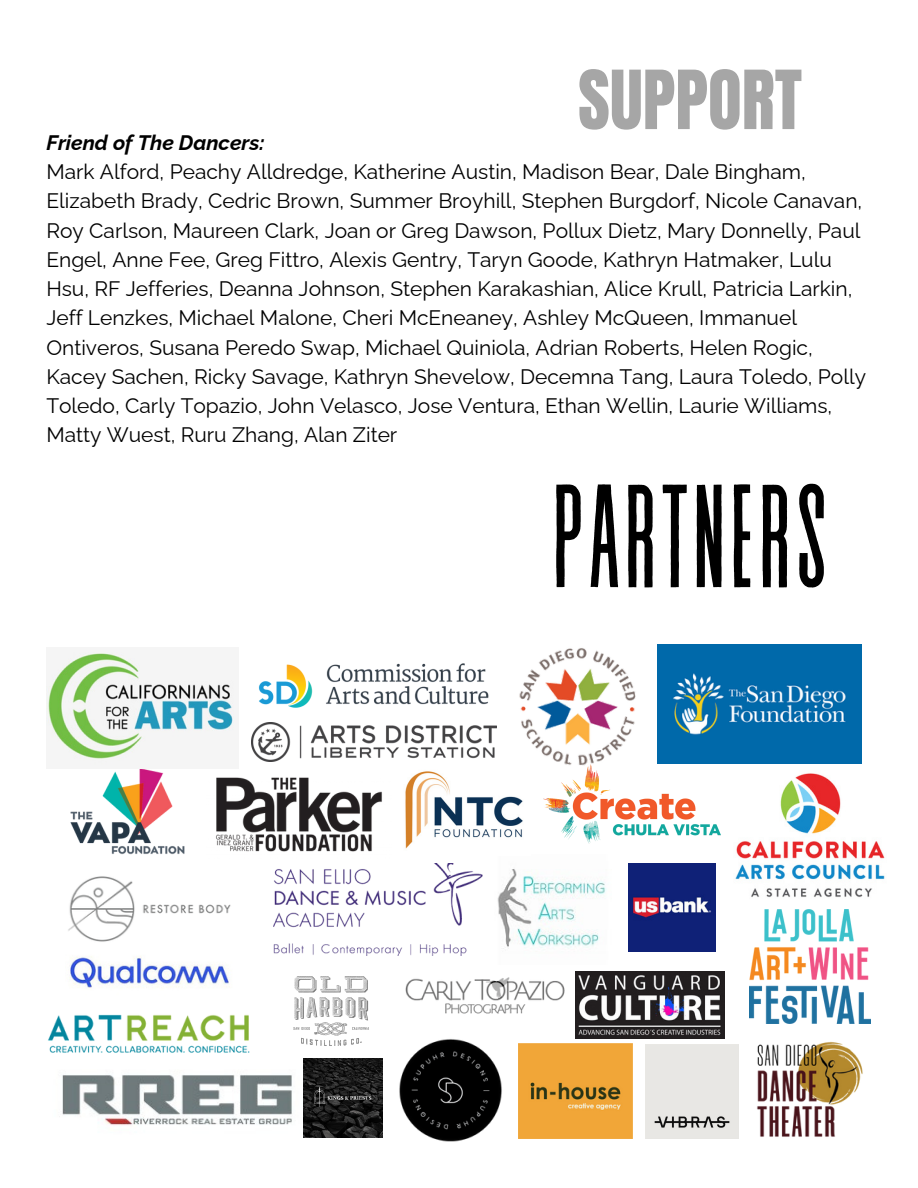
<style>
.page{position:relative;width:918px;height:1188px;background:#fff}
.page>*{position:absolute;margin:0;border:0;box-sizing:border-box;transform-origin:0 0}
.t1{font:146.4px "Revive 80 Tall";letter-spacing:.015em;color:#000}
.t2{font:69.3px "Anton";color:#a6a6a6}
.t3{font:21px/29.2px "Raleway";color:#000}
.t4{font:italic 700 21px "Raleway";color:#000}
</style>
<div class="page">
<img style="left:69px;top:956px;width:161px;height:32px">
<img style="left:252px;top:723px;width:244px;height:38px">
<img style="left:293px;top:976px;width:76px;height:70px">
<img style="left:497px;top:869px;width:110px;height:80px">
<img style="left:70px;top:769px;width:115px;height:86px">
<img style="left:48px;top:1014px;width:202px;height:39px">
<img style="left:274px;top:863px;width:209px;height:92px">
<img style="left:68px;top:876px;width:163px;height:66px">
<img style="left:576px;top:972px;width:148px;height:66px">
<img style="left:628px;top:863px;width:88px;height:88px">
<img style="left:544px;top:776px;width:177px;height:68px">
<img style="left:258px;top:663px;width:231px;height:44px">
<img style="left:735px;top:773px;width:150px;height:125px">
<img style="left:46px;top:652px;width:188px;height:113px">
<img style="left:519px;top:648px;width:117px;height:128px">
<img style="left:658px;top:644px;width:204px;height:119px">
<img style="left:405px;top:977px;width:160px;height:37px">
<img style="left:750px;top:910px;width:120px;height:113px">
<img style="left:216px;top:777px;width:166px;height:75px">
<img style="left:405px;top:767px;width:126px;height:82px">
<img style="left:399px;top:1039px;width:103px;height:103px">
<img style="left:519px;top:1044px;width:113px;height:94px">
<div style="left:646px;top:1045px;width:93px;height:93px;background:#e8e7e4"></div>
<img style="left:62px;top:1075px;width:230px;height:50px">
<img style="left:757px;top:1041px;width:106px;height:96px">
<img style="left:303px;top:1059px;width:79px;height:78px">
<p class="t2" style="left:578px;top:50px;width:226px">SUPPORT</p>
<p class="t4" style="left:46px;top:130px;width:220px">Friend of The Dancers:</p>
<p class="t3" style="left:46px;top:157px;width:821px">Mark Alford, Peachy Alldredge, Katherine Austin, Madison Bear, Dale Bingham, Elizabeth Brady, Cedric Brown, Summer Broyhill, Stephen Burgdorf, Nicole Canavan, Roy Carlson, Maureen Clark, Joan or Greg Dawson, Pollux Dietz, Mary Donnelly, Paul Engel, Anne Fee, Greg Fittro, Alexis Gentry, Taryn Goode, Kathryn Hatmaker, Lulu Hsu, RF Jefferies, Deanna Johnson, Stephen Karakashian, Alice Krull, Patricia Larkin, Jeff Lenzkes, Michael Malone, Cheri McEneaney, Ashley McQueen, Immanuel Ontiveros, Susana Peredo Swap, Michael Quiniola, Adrian Roberts, Helen Rogic, Kacey Sachen, Ricky Savage, Kathryn Shevelow, Decemna Tang, Laura Toledo, Polly Toledo, Carly Topazio, John Velasco, Jose Ventura, Ethan Wellin, Laurie Williams, Matty Wuest, Ruru Zhang, Alan Ziter</p>
<p class="t1" style="left:551px;top:461px;width:279px">PARTNERS</p>
</div>
